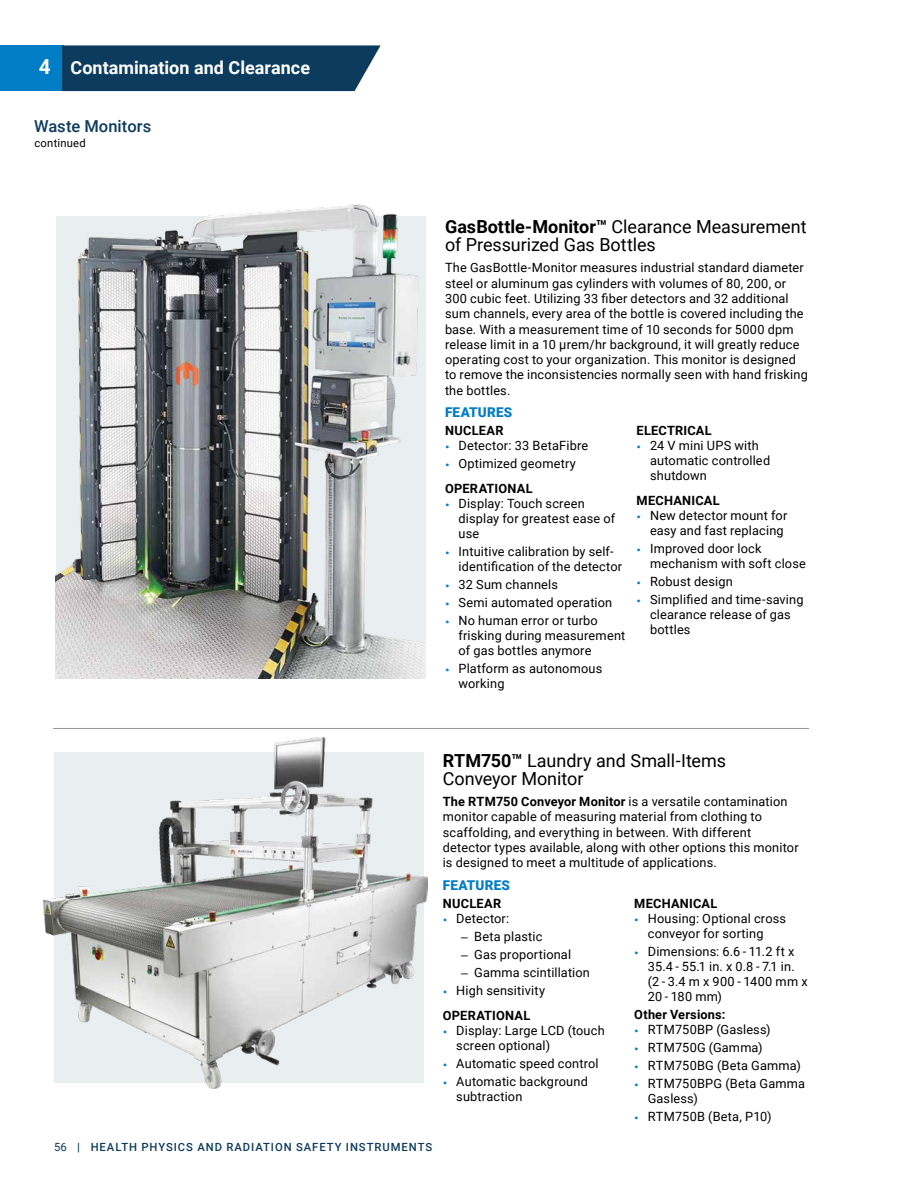
<style>
.page{position:relative;width:918px;height:1188px;background:#fff}
.page>*{position:absolute;margin:0;border:0;box-sizing:border-box;transform-origin:0 0}
.t1{font:18px/18px "Roboto";color:#000}
.t2{font:700 18px "Roboto";color:#fff}
.t3{font:500 16.5px "Roboto";letter-spacing:.005em;color:#0c3b5d}
.t4{font:900 13.5px "Roboto";letter-spacing:.015em;color:#007dc5}
.t5{font:12.75px/15px "Roboto";letter-spacing:.015em;color:#000}
.t6{font:700 12.75px "Roboto";letter-spacing:.02em;color:#000}
.t7{font:500 11.25px "Roboto";letter-spacing:.085em;color:#0c3b5d}
.t8{font:11.25px "Roboto";letter-spacing:.02em;color:#000}
.s1{font-size:20.7px}
.s2{font-weight:700}
.s3{font-family:"Proxima Nova";color:#007dc5}
.s4{font-weight:400}
.s5{font-family:"Proxima Nova"}
</style>
<div class="page">
<hr style="left:53px;top:728px;width:756px;height:1px;background:#939598">
<img style="left:56px;top:204px;width:369px;height:475px">
<img style="left:44px;top:737px;width:384px;height:352px">
<div style="left:0;top:45px;width:63px;height:46px;background:#007dc5"></div>
<div style="left:62px;top:45px;width:319px;height:46px;background:#0c3b5d"></div>
<h1 class="t2" style="left:39px;top:55px;width:273px"><span class="s1">4</span> Contamination and Clearance</h1>
<p class="t3" style="left:34px;top:115px;width:119px">Waste Monitors</p>
<p class="t8" style="left:34px;top:135px;width:53px">continued</p>
<h1 class="t1" style="left:445px;top:217px;width:363px"><span class="s2">GasBottle-Monitor™</span> Clearance Measurement of Pressurized Gas Bottles</h1>
<p class="t5" style="left:445px;top:260px;width:364px">The GasBottle-Monitor measures industrial standard diameter steel or aluminum gas cylinders with volumes of 80, 200, or 300 cubic feet. Utilizing 33 fiber detectors and 32 additional sum channels, every area of the bottle is covered including the base. With a measurement time of 10 seconds for 5000 dpm release limit in a 10 µrem/hr background, it will greatly reduce operating cost to your organization. This monitor is designed to remove the inconsistencies normally seen with hand frisking the bottles.</p>
<p class="t4" style="left:445px;top:403px;width:69px">FEATURES</p>
<p class="t6" style="left:445px;top:422px;width:60px">NUCLEAR</p>
<p class="t5" style="left:445px;top:438px;width:145px"><span class="s3">•</span> Detector: 33 BetaFibre</p>
<p class="t5" style="left:445px;top:451px;width:132px;line-height:24.3px"><span class="s3">•</span> Optimized geometry<br><span class="s2">OPERATIONAL</span></p>
<p class="t5" style="left:459px;top:495px;width:158px;text-indent:-14px"><span class="s3">•</span> Display: Touch screen display for greatest ease of use</p>
<p class="t5" style="left:459px;top:543px;width:165px;text-indent:-14px"><span class="s3">•</span> Intuitive calibration by self&shy;identification of the detector</p>
<p class="t5" style="left:445px;top:576px;width:114px"><span class="s3">•</span> 32 Sum channels</p>
<p class="t5" style="left:445px;top:594px;width:169px"><span class="s3">•</span> Semi automated operation</p>
<p class="t5" style="left:459px;top:612px;width:168px;text-indent:-14px"><span class="s3">•</span> No human error or turbo frisking during measurement of gas bottles anymore</p>
<p class="t5" style="left:459px;top:660px;width:145px;text-indent:-14px"><span class="s3">•</span> Platform as autonomous working</p>
<p class="t6" style="left:637px;top:422px;width:77px">ELECTRICAL</p>
<p class="t5" style="left:650px;top:438px;width:122px;text-indent:-14px"><span class="s3">•</span> 24 V mini UPS with automatic controlled shutdown</p>
<p class="t6" style="left:637px;top:491px;width:85px">MECHANICAL</p>
<p class="t5" style="left:637px;top:507px;width:152px;text-align:right"><span class="s3">•</span> New detector mount for easy and fast replacing</p>
<p class="t5" style="left:650px;top:540px;width:157px;text-indent:-14px"><span class="s3">•</span> Improved door lock mechanism with soft close</p>
<p class="t5" style="left:637px;top:573px;width:98px"><span class="s3">•</span> Robust design</p>
<p class="t5" style="left:650px;top:591px;width:155px;text-indent:-14px"><span class="s3">•</span> Simplified and time-saving clearance release of gas bottles</p>
<p class="t7" style="left:54px;top:1139px;width:380px"><span class="s4">56</span> | HEALTH PHYSICS AND RADIATION SAFETY INSTRUMENTS</p>
<h1 class="t1" style="left:443px;top:751px;width:285px"><span class="s2">RTM750™</span> Laundry and Small-Items<br>Conveyor Monitor</h1>
<p class="t5" style="left:443px;top:794px;width:357px"><span class="s2">The RTM750 Conveyor Monitor</span> is a versatile contamination monitor capable of measuring material from clothing to scaffolding, and everything in between. With different detector types available, along with other options this monitor is designed to meet a multitude of applications.</p>
<p class="t4" style="left:443px;top:876px;width:69px">FEATURES</p>
<p class="t6" style="left:443px;top:894px;width:60px">NUCLEAR</p>
<p class="t5" style="left:443px;top:910px;width:68px"><span class="s3">•</span> Detector:</p>
<p class="t5" style="left:461px;top:928px;width:83px"><span class="s5">–</span> Beta plastic</p>
<p class="t5" style="left:461px;top:947px;width:112px"><span class="s5">–</span> Gas proportional</p>
<p class="t5" style="left:461px;top:965px;width:131px"><span class="s5">–</span> Gamma scintillation</p>
<p class="t5" style="left:443px;top:978px;width:104px;line-height:24.3px"><span class="s3">•</span> High sensitivity<br><span class="s2">OPERATIONAL</span></p>
<p class="t5" style="left:456px;top:1022px;width:150px;text-indent:-14px"><span class="s3">•</span> Display: Large LCD (touch screen optional)</p>
<p class="t5" style="left:443px;top:1055px;width:157px"><span class="s3">•</span> Automatic speed control</p>
<p class="t5" style="left:456px;top:1073px;width:133px;text-indent:-14px"><span class="s3">•</span> Automatic background subtraction</p>
<p class="t6" style="left:634px;top:894px;width:85px">MECHANICAL</p>
<p class="t5" style="left:648px;top:910px;width:140px;text-indent:-14px"><span class="s3">•</span> Housing: Optional cross conveyor for sorting</p>
<p class="t5" style="left:648px;top:943px;width:161px;text-indent:-14px"><span class="s3">•</span> Dimensions: 6.6 - 11.2 ft x<br>35.4 - 55.1 in. x 0.8 - 7.1 in. (2 - 3.4 m x 900 - 1400 mm x<br>20 - 180 mm)</p>
<p class="t6" style="left:634px;top:1005px;width:93px">Other Versions:</p>
<p class="t5" style="left:634px;top:1021px;width:138px"><span class="s3">•</span> RTM750BP (Gasless)</p>
<p class="t5" style="left:634px;top:1039px;width:130px"><span class="s3">•</span> RTM750G (Gamma)</p>
<p class="t5" style="left:634px;top:1057px;width:168px"><span class="s3">•</span> RTM750BG (Beta Gamma)</p>
<p class="t5" style="left:648px;top:1075px;width:159px;text-indent:-14px"><span class="s3">•</span> RTM750BPG (Beta Gamma<br>Gasless)</p>
<p class="t5" style="left:634px;top:1108px;width:139px"><span class="s3">•</span> RTM750B (Beta, P10)</p>
</div>
